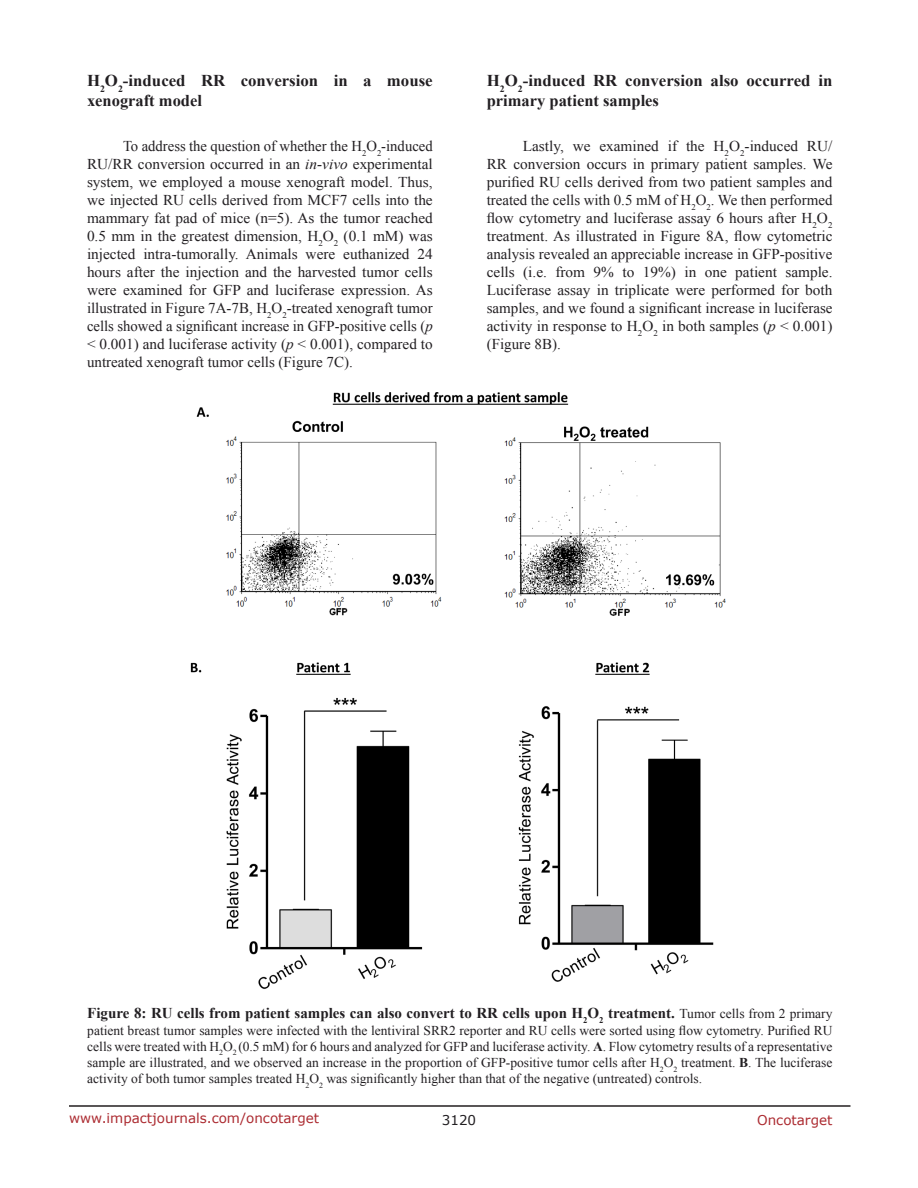
<style>
.page{position:relative;width:918px;height:1188px;background:#fff}
.page>*{position:absolute;margin:0;border:0;box-sizing:border-box;transform-origin:0 0}
.SubHeading{font:700 16.5px/19.8px "Times New Roman";color:#221f22}
.BodyText{font:15px/18px "Times New Roman";color:#221f22;text-align:justify}
.FigureText{font:700 15px "Times New Roman";color:#221f22}
.FigureText-2{font:13.5px/16.2px "Times New Roman";color:#221f22;text-align:justify}
.t1{font:13.5px "Verdana";color:#ac2b31}
.t2{font:13.5px "Verdana";color:#221f22}
.s1{font-style:italic}
.s2{font-weight:400;font-size:13.5px}
.s3{font-weight:700}
</style>
<div class="page">
<hr style="left:69px;top:1105px;width:781px;height:2px;background:#231f20">
<img style="left:190px;top:392px;width:536px;height:597px">
<p class="SubHeading" style="left:87px;top:70px;width:347px">H<sub>2</sub>O<sub>2</sub>-induced RR conversion in a mouse xenograft model</p>
<p class="BodyText" style="left:87px;top:137px;width:347px;text-indent:36px">To address the question of whether the H<sub>2</sub>O<sub>2</sub>-induced RU/RR conversion occurred in an <span class="s1">in-vivo</span> experimental system, we employed a mouse xenograft model. Thus, we injected RU cells derived from MCF7 cells into the mammary fat pad of mice (n=5). As the tumor reached 0.5 mm in the greatest dimension, H<sub>2</sub>O<sub>2</sub> (0.1 mM) was injected intra-tumorally. Animals were euthanized 24 hours after the injection and the harvested tumor cells were examined for GFP and luciferase expression. As illustrated in Figure 7A-7B, H<sub>2</sub>O<sub>2</sub>-treated xenograft tumor cells showed a significant increase in GFP-positive cells (<span class="s1">p </span>&lt; 0.001) and luciferase activity (<span class="s1">p</span> &lt; 0.001), compared to untreated xenograft tumor cells (Figure 7C).</p>
<p class="SubHeading" style="left:487px;top:70px;width:347px">H<sub>2</sub>O<sub>2</sub>-induced RR conversion also occurred in primary patient samples</p>
<p class="BodyText" style="left:487px;top:137px;width:347px;text-indent:36px">Lastly, we examined if the H<sub>2</sub>O<sub>2</sub>-induced RU/ RR conversion occurs in primary patient samples. We purified RU cells derived from two patient samples and treated the cells with 0.5 mM of H<sub>2</sub>O<sub>2</sub>. We then performed flow cytometry and luciferase assay 6 hours after H<sub>2</sub>O<sub>2 </sub>treatment. As illustrated in Figure 8A, flow cytometric analysis revealed an appreciable increase in GFP-positive cells (i.e. from 9% to 19%) in one patient sample.<br>Luciferase assay in triplicate were performed for both samples, and we found a significant increase in luciferase activity in response to H<sub>2</sub>O<sub>2</sub> in both samples (<span class="s1">p</span> &lt; 0.001) (Figure 8B).</p>
<p class="FigureText" style="left:87px;top:1003px;width:747px">Figure 8: RU cells from patient samples can also convert to RR cells upon H<sub>2</sub>O<sub>2</sub> treatment. <span class="s2">Tumor cells from 2 primary</span></p>
<p class="FigureText-2" style="left:87px;top:1022px;width:747px">patient breast tumor samples were infected with the lentiviral SRR2 reporter and RU cells were sorted using flow cytometry. Purified RU cells were treated with H<sub>2</sub>O<sub>2</sub> (0.5 mM) for 6 hours and analyzed for GFP and luciferase activity. <span class="s3">A</span>. Flow cytometry results of a representative sample are illustrated, and we observed an increase in the proportion of GFP-positive tumor cells after H<sub>2</sub>O<sub>2</sub> treatment. <span class="s3">B</span>. The luciferase activity of both tumor samples treated H<sub>2</sub>O<sub>2</sub> was significantly higher than that of the negative (untreated) controls.</p>
<p class="t1" style="left:69px;top:1109px;width:252px">www.impactjournals.com/oncotarget</p>
<p class="t2" style="left:442px;top:1111px;width:36px">3120</p>
<p class="t1" style="left:757px;top:1111px;width:77px">Oncotarget</p>
</div>
